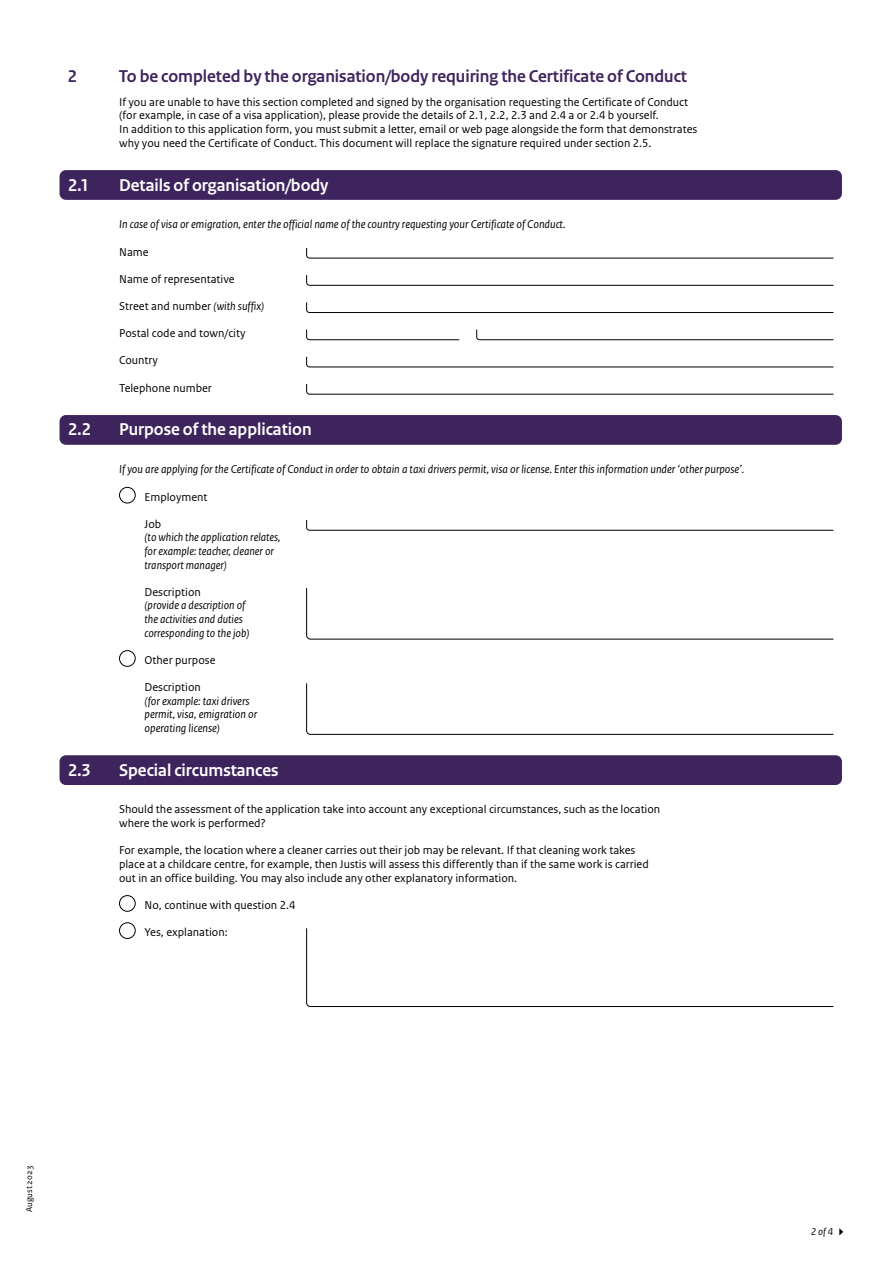
<style>
.page{position:relative;width:893px;height:1263px;background:#fff}
.page>*{position:absolute;margin:0;border:0;box-sizing:border-box;transform-origin:0 0}
.Kop_wit{font:700 18px "Rijksoverheid Sans Heading";color:#fff}
.Kop{font:700 18px "Rijksoverheid Sans Heading";color:#3e245d}
.Tekst_invulkaders{font:12px/13.6px "Rijksoverheid Sans Text";color:#000}
.Tekst_invulkaders-2{font:italic 12px/13.6px "Rijksoverheid Sans Text";color:#000}
.t1{font:italic 10.5px "Rijksoverheid Sans Text";color:#000}
.t2{font:9px "Rijksoverheid Sans Text";color:#000}
.s1{font-style:italic}
</style>
<div class="page">
<svg style="left:839px;top:1228px;width:4px;height:7px"></svg>
<div style="left:60px;top:170px;width:782px;height:30px;background:#3e245d;border-radius:6px"></div>
<div style="left:60px;top:415px;width:782px;height:30px;background:#3e245d;border-radius:6px"></div>
<div style="left:60px;top:755px;width:782px;height:30px;background:#3e245d;border-radius:6px"></div>
<svg style="left:306px;top:588px;width:528px;height:52px"></svg>
<svg style="left:306px;top:683px;width:528px;height:52px"></svg>
<svg style="left:306px;top:928px;width:528px;height:79px"></svg>
<svg style="left:306px;top:247px;width:528px;height:12px"></svg>
<svg style="left:306px;top:520px;width:528px;height:11px"></svg>
<svg style="left:306px;top:275px;width:528px;height:11px"></svg>
<svg style="left:306px;top:302px;width:528px;height:11px"></svg>
<svg style="left:306px;top:356px;width:528px;height:12px"></svg>
<svg style="left:306px;top:384px;width:528px;height:11px"></svg>
<div style="left:119px;top:487px;width:17px;height:16px;border:1px solid #000;border-radius:50%"></div>
<div style="left:119px;top:650px;width:17px;height:17px;border:1px solid #000;border-radius:50%"></div>
<div style="left:119px;top:895px;width:17px;height:17px;border:1px solid #000;border-radius:50%"></div>
<div style="left:119px;top:922px;width:17px;height:17px;border:1px solid #000;border-radius:50%"></div>
<svg style="left:476px;top:329px;width:358px;height:12px"></svg>
<svg style="left:306px;top:329px;width:154px;height:12px"></svg>
<h2 class="Kop" style="left:68px;top:66px;width:11px">2</h2>
<h2 class="Kop" style="left:119px;top:66px;width:570px">To be completed by the organisation/body requiring the Certificate of Conduct</h2>
<p class="Tekst_invulkaders" style="left:119px;top:95px;width:580px">If you are unable to have this section completed and signed by the organisation requesting the Certificate of Conduct (for example, in case of a visa application), please provide the details of 2.1, 2.2, 2.3 and 2.4 a or 2.4 b yourself.<br>In addition to this application form, you must submit a letter, email or web page alongside the form that demonstrates why you need the Certificate of Conduct. This document will replace the signature required under section 2.5.</p>
<h3 class="Kop_wit" style="left:68px;top:175px;width:23px">2.1</h3>
<h3 class="Kop_wit" style="left:119px;top:175px;width:211px">Details of organisation/body</h3>
<p class="Tekst_invulkaders-2" style="left:119px;top:218px;width:448px">In case of visa or emigration, enter the official name of the country requesting your Certificate of Conduct.</p>
<p class="Tekst_invulkaders" style="left:119px;top:245px;width:31px">Name</p>
<p class="Tekst_invulkaders" style="left:119px;top:272px;width:117px">Name of representative</p>
<p class="Tekst_invulkaders" style="left:119px;top:299px;width:146px">Street and number <span class="s1">(with suffix)</span></p>
<p class="Tekst_invulkaders" style="left:119px;top:327px;width:128px">Postal code and town/city</p>
<p class="Tekst_invulkaders" style="left:119px;top:354px;width:40px">Country</p>
<p class="Tekst_invulkaders" style="left:119px;top:381px;width:94px">Telephone number</p>
<h3 class="Kop_wit" style="left:68px;top:419px;width:25px">2.2</h3>
<h3 class="Kop_wit" style="left:119px;top:419px;width:194px">Purpose of the application</h3>
<p class="Tekst_invulkaders-2" style="left:119px;top:463px;width:627px">If you are applying for the Certificate of Conduct in order to obtain a taxi drivers permit, visa or license. Enter this information under ‘other purpose’.</p>
<p class="Tekst_invulkaders" style="left:145px;top:490px;width:65px">Employment</p>
<p class="Tekst_invulkaders" style="left:145px;top:517px;width:18px">Job</p>
<p class="Tekst_invulkaders-2" style="left:145px;top:531px;width:138px">(to which the application relates, for example: teacher, cleaner or transport manager)</p>
<p class="Tekst_invulkaders" style="left:145px;top:585px;width:58px">Description</p>
<p class="Tekst_invulkaders-2" style="left:145px;top:599px;width:106px">(provide a description of the activities and duties corresponding to the job)</p>
<p class="Tekst_invulkaders" style="left:145px;top:653px;width:72px">Other purpose</p>
<p class="Tekst_invulkaders" style="left:145px;top:680px;width:58px">Description</p>
<p class="Tekst_invulkaders-2" style="left:145px;top:694px;width:114px">(for example: taxi drivers permit, visa, emigration or operating license)</p>
<h3 class="Kop_wit" style="left:68px;top:760px;width:24px">2.3</h3>
<h3 class="Kop_wit" style="left:119px;top:760px;width:161px">Special circumstances</h3>
<p class="Tekst_invulkaders" style="left:119px;top:803px;width:543px">Should the assessment of the application take into account any exceptional circumstances, such as the location where the work is performed?</p>
<p class="Tekst_invulkaders" style="left:119px;top:844px;width:531px">For example, the location where a cleaner carries out their job may be relevant. If that cleaning work takes place at a childcare centre, for example, then Justis will assess this differently than if the same work is carried out in an office building. You may also include any other explanatory information.</p>
<p class="Tekst_invulkaders" style="left:145px;top:898px;width:152px">No, continue with question 2.4</p>
<p class="Tekst_invulkaders" style="left:145px;top:925px;width:85px">Yes, explanation:</p>
<p class="t2" style="left:24px;top:1212px;width:48px;rotate:-90deg">August 2023</p>
<p class="t1" style="left:811px;top:1226px;width:24px">2 of 4</p>
</div>
